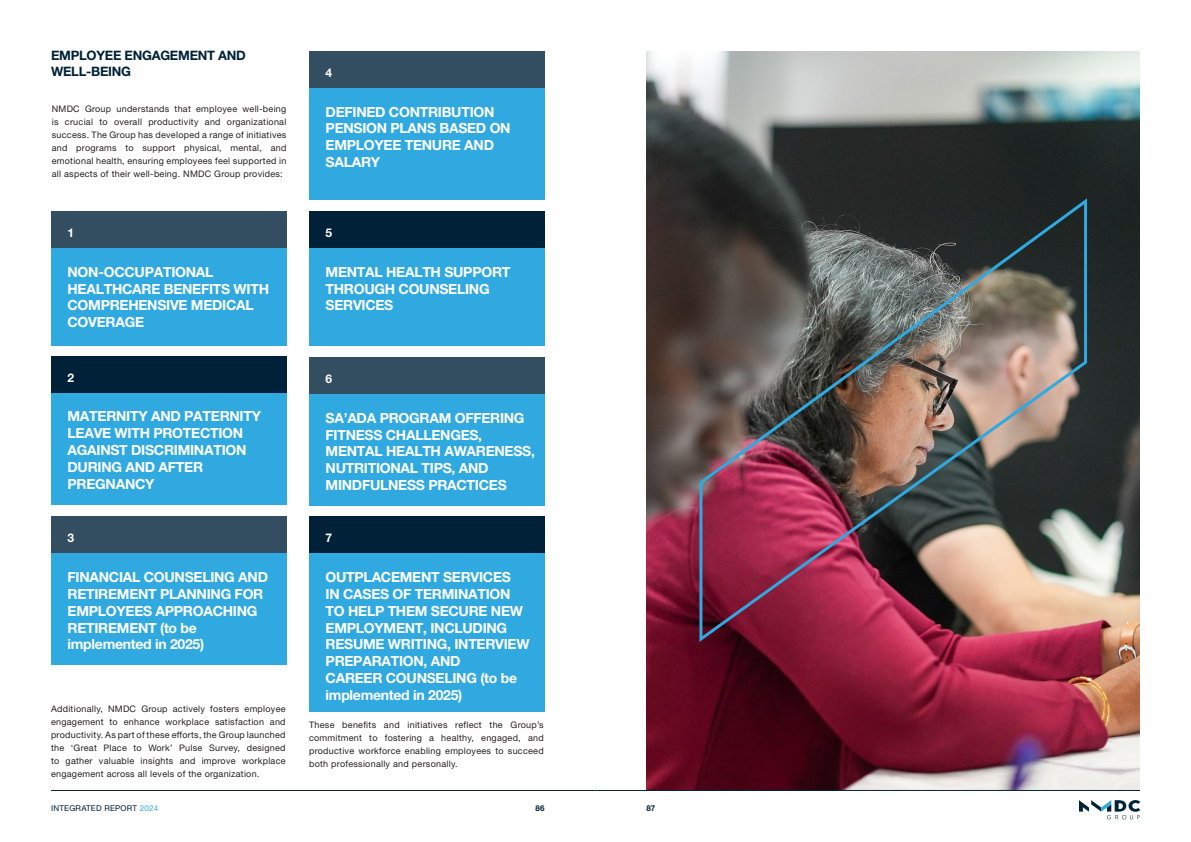
<style>
.page{position:relative;width:1191px;height:842px;background:#fff}
.page>*{position:absolute;margin:0;border:0;box-sizing:border-box;transform-origin:0 0}
.H_-_3{font:700 14px/16.8px "Helvetica Neue LT Pro";letter-spacing:-.02em;color:#fff}
.H_-_3-2{font:700 13px/15.6px "Helvetica Neue LT Pro";letter-spacing:-.02em;color:#002138}
.H_-_3-3{font:700 12px "Helvetica Neue LT Pro";color:#fff}
.Body_Text{font:9px/13px "Helvetica Neue LT Std";letter-spacing:.03em;color:#231f20;text-align:justify}
.t1{font:8px "Helvetica Neue LT Std";letter-spacing:.03em;color:#002138}
.t2{font:700 8px "Helvetica Neue LT Pro";color:#002138}
.s1{color:#30a9e1}
</style>
<div class="page">
<div style="left:51px;top:211px;width:235px;height:135px;background:#30a9e1"></div>
<div style="left:51px;top:516px;width:235px;height:149px;background:#30a9e1"></div>
<div style="left:309px;top:357px;width:235px;height:149px;background:#30a9e1"></div>
<div style="left:309px;top:211px;width:235px;height:135px;background:#30a9e1"></div>
<div style="left:309px;top:516px;width:235px;height:195px;background:#30a9e1"></div>
<div style="left:51px;top:356px;width:235px;height:148px;background:#30a9e1"></div>
<div style="left:309px;top:51px;width:235px;height:149px;background:#30a9e1"></div>
<div style="left:51px;top:211px;width:235px;height:37px;background:#334e60"></div>
<div style="left:51px;top:516px;width:235px;height:37px;background:#334e60"></div>
<div style="left:309px;top:357px;width:235px;height:37px;background:#334e60"></div>
<div style="left:309px;top:211px;width:235px;height:37px;background:#002138"></div>
<div style="left:309px;top:516px;width:235px;height:37px;background:#002138"></div>
<div style="left:51px;top:356px;width:235px;height:37px;background:#002138"></div>
<div style="left:309px;top:51px;width:235px;height:37px;background:#334e60"></div>
<img style="left:646px;top:51px;width:494px;height:739px">
<img style="left:696px;top:195px;width:392px;height:450px">
<svg style="left:1079px;top:800px;width:61px;height:19px"></svg>
<hr style="left:595px;top:790px;width:545px;height:1px;background:#032438">
<hr style="left:51px;top:790px;width:544px;height:1px;background:#032438">
<p class="H_-_3-2" style="left:51px;top:48px;width:196px">EMPLOYEE ENGAGEMENT AND<br>WELL-BEING</p>
<p class="Body_Text" style="left:52px;top:102px;width:236px">NMDC Group understands that employee well-being is crucial to overall productivity and organizational success. The Group has developed a range of initiatives and programs to support physical, mental, and emotional health, ensuring employees feel supported in all aspects of their well-being. NMDC Group provides:</p>
<p class="H_-_3-3" style="left:68px;top:225px;width:8px">1</p>
<p class="H_-_3" style="left:68px;top:263px;width:203px">NON-OCCUPATIONAL<br>HEALTHCARE BENEFITS WITH<br>COMPREHENSIVE MEDICAL<br>COVERAGE</p>
<p class="H_-_3-3" style="left:68px;top:370px;width:8px">2</p>
<p class="H_-_3" style="left:68px;top:408px;width:195px">MATERNITY AND PATERNITY<br>LEAVE WITH PROTECTION<br>AGAINST DISCRIMINATION<br>DURING AND AFTER<br>PREGNANCY</p>
<p class="H_-_3-3" style="left:68px;top:531px;width:8px">3</p>
<p class="H_-_3" style="left:68px;top:568px;width:202px">FINANCIAL COUNSELING AND<br>RETIREMENT PLANNING FOR<br>EMPLOYEES APPROACHING<br>RETIREMENT (to be implemented in 2025)</p>
<p class="Body_Text" style="left:51px;top:703px;width:236px">Additionally, NMDC Group actively fosters employee engagement to enhance workplace satisfaction and productivity. As part of these efforts, the Group launched the ‘Great Place to Work’ Pulse Survey, designed to gather valuable insights and improve workplace engagement across all levels of the organization.</p>
<p class="H_-_3-3" style="left:325px;top:65px;width:8px">4</p>
<p class="H_-_3" style="left:325px;top:103px;width:186px">DEFINED CONTRIBUTION<br>PENSION PLANS BASED ON<br>EMPLOYEE TENURE AND<br>SALARY</p>
<p class="H_-_3-3" style="left:325px;top:225px;width:8px">5</p>
<p class="H_-_3" style="left:325px;top:263px;width:186px">MENTAL HEALTH SUPPORT<br>THROUGH COUNSELING<br>SERVICES</p>
<p class="H_-_3-3" style="left:325px;top:371px;width:8px">6</p>
<p class="H_-_3" style="left:325px;top:409px;width:211px">SA’ADA PROGRAM OFFERING<br>FITNESS CHALLENGES,<br>MENTAL HEALTH AWARENESS,<br>NUTRITIONAL TIPS, AND<br>MINDFULNESS PRACTICES</p>
<p class="H_-_3-3" style="left:325px;top:531px;width:8px">7</p>
<p class="H_-_3" style="left:325px;top:568px;width:205px">OUTPLACEMENT SERVICES<br>IN CASES OF TERMINATION<br>TO HELP THEM SECURE NEW<br>EMPLOYMENT, INCLUDING<br>RESUME WRITING, INTERVIEW<br>PREPARATION, AND<br>CAREER COUNSELING (to be implemented in 2025)</p>
<p class="Body_Text" style="left:309px;top:719px;width:236px">These benefits and initiatives reflect the Group’s commitment to fostering a healthy, engaged, and productive workforce enabling employees to succeed both professionally and personally.</p>
<p class="t1" style="left:51px;top:804px;width:109px">INTEGRATED REPORT <span class="s1">2024</span></p>
<p class="t2" style="left:535px;top:804px;width:10px">86</p>
<p class="t2" style="left:646px;top:804px;width:10px">87</p>
</div>
